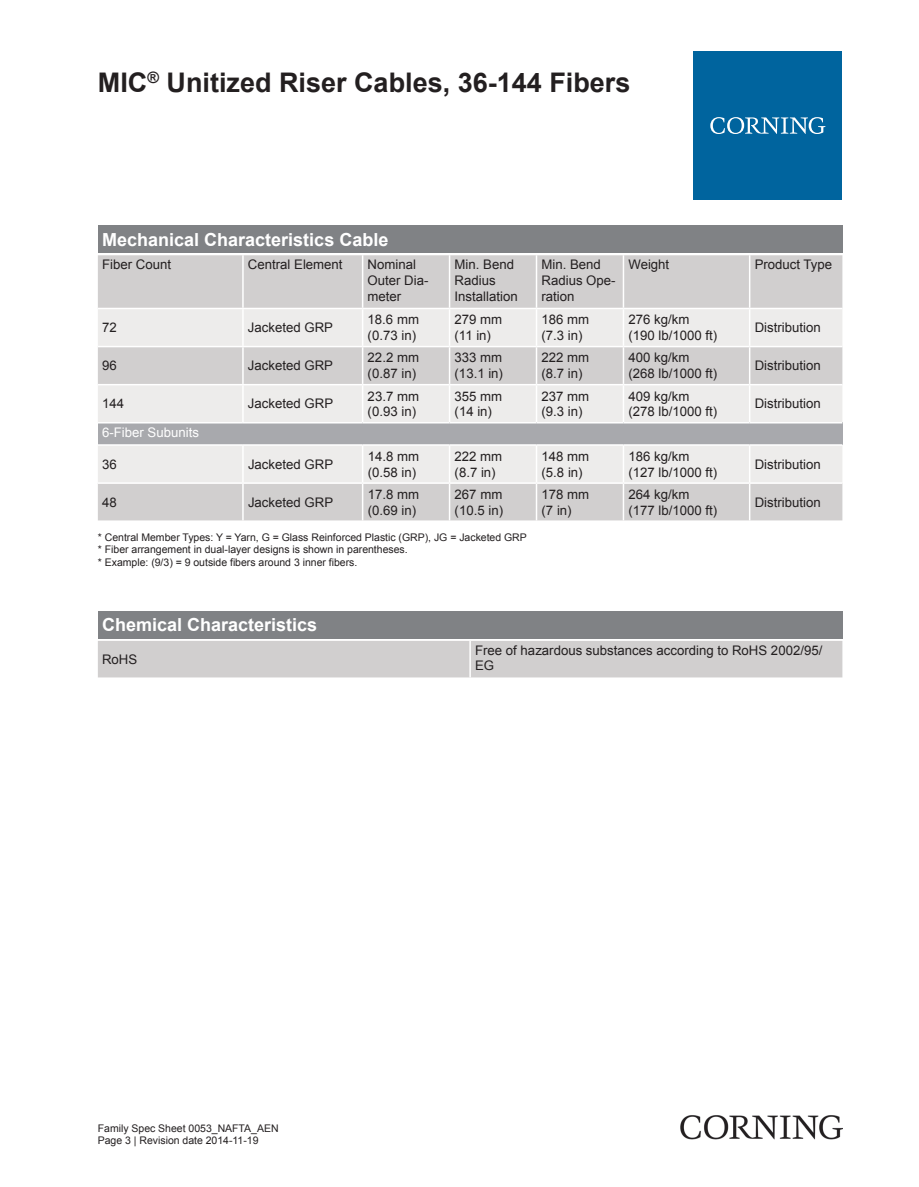
<style>
.page{position:relative;width:919px;height:1187px;background:#fff}
.page>*{position:absolute;margin:0;border:0;box-sizing:border-box;transform-origin:0 0}
.t1{font:700 27px "Arial";color:#231f20}
.t2{font:700 18px "Arial";color:#fff}
.t3{font:13.2px/15.9px "Arial";color:#231f20}
.t4{font:13.2px "Arial";color:#fff}
.t5{font:10.5px/12.6px "Arial";color:#231f20}
</style>
<div class="page">
<div style="left:98px;top:225px;width:744px;height:28px;background:#808285"></div>
<div style="left:98px;top:255px;width:744px;height:265px;background:#d1cfcf"></div>
<svg style="left:98px;top:309px;width:744px;height:173px;background:#e6e5e4"></svg>
<div style="left:98px;top:423px;width:744px;height:22px;background:#a8a9ad"></div>
<hr style="left:242px;top:255px;width:2px;height:53px;background:#fff">
<hr style="left:362px;top:255px;width:1px;height:53px;background:#fff">
<hr style="left:449px;top:255px;width:1px;height:53px;background:#fff">
<hr style="left:535px;top:255px;width:2px;height:53px;background:#fff">
<hr style="left:622px;top:255px;width:2px;height:53px;background:#fff">
<hr style="left:748px;top:255px;width:2px;height:53px;background:#fff">
<hr style="left:242px;top:309px;width:2px;height:37px;background:#fff">
<hr style="left:362px;top:309px;width:1px;height:37px;background:#fff">
<hr style="left:449px;top:309px;width:1px;height:37px;background:#fff">
<hr style="left:535px;top:309px;width:2px;height:37px;background:#fff">
<hr style="left:622px;top:309px;width:2px;height:37px;background:#fff">
<hr style="left:748px;top:309px;width:2px;height:37px;background:#fff">
<hr style="left:242px;top:347px;width:2px;height:37px;background:#fff">
<hr style="left:362px;top:347px;width:1px;height:37px;background:#fff">
<hr style="left:449px;top:347px;width:1px;height:37px;background:#fff">
<hr style="left:535px;top:347px;width:2px;height:37px;background:#fff">
<hr style="left:622px;top:347px;width:2px;height:37px;background:#fff">
<hr style="left:748px;top:347px;width:2px;height:37px;background:#fff">
<hr style="left:242px;top:385px;width:2px;height:37px;background:#fff">
<hr style="left:362px;top:385px;width:1px;height:37px;background:#fff">
<hr style="left:449px;top:385px;width:1px;height:37px;background:#fff">
<hr style="left:535px;top:385px;width:2px;height:37px;background:#fff">
<hr style="left:622px;top:385px;width:2px;height:37px;background:#fff">
<hr style="left:748px;top:385px;width:2px;height:37px;background:#fff">
<hr style="left:242px;top:445px;width:2px;height:37px;background:#fff">
<hr style="left:362px;top:445px;width:1px;height:37px;background:#fff">
<hr style="left:449px;top:445px;width:1px;height:37px;background:#fff">
<hr style="left:535px;top:445px;width:2px;height:37px;background:#fff">
<hr style="left:622px;top:445px;width:2px;height:37px;background:#fff">
<hr style="left:748px;top:445px;width:2px;height:37px;background:#fff">
<hr style="left:242px;top:484px;width:2px;height:36px;background:#fff">
<hr style="left:362px;top:484px;width:1px;height:36px;background:#fff">
<hr style="left:449px;top:484px;width:1px;height:36px;background:#fff">
<hr style="left:535px;top:484px;width:2px;height:36px;background:#fff">
<hr style="left:622px;top:484px;width:2px;height:36px;background:#fff">
<hr style="left:748px;top:484px;width:2px;height:36px;background:#fff">
<hr style="left:98px;top:308px;width:145px;height:1px;background:#fff">
<hr style="left:243px;top:308px;width:119px;height:1px;background:#fff">
<hr style="left:362px;top:308px;width:87px;height:1px;background:#fff">
<hr style="left:449px;top:308px;width:87px;height:1px;background:#fff">
<hr style="left:536px;top:308px;width:87px;height:1px;background:#fff">
<hr style="left:623px;top:308px;width:126px;height:1px;background:#fff">
<hr style="left:749px;top:308px;width:93px;height:1px;background:#fff">
<hr style="left:98px;top:346px;width:145px;height:1px;background:#fff">
<hr style="left:243px;top:346px;width:119px;height:1px;background:#fff">
<hr style="left:362px;top:346px;width:87px;height:1px;background:#fff">
<hr style="left:449px;top:346px;width:87px;height:1px;background:#fff">
<hr style="left:536px;top:346px;width:87px;height:1px;background:#fff">
<hr style="left:623px;top:346px;width:126px;height:1px;background:#fff">
<hr style="left:749px;top:346px;width:93px;height:1px;background:#fff">
<hr style="left:98px;top:384px;width:145px;height:1px;background:#fff">
<hr style="left:243px;top:384px;width:119px;height:1px;background:#fff">
<hr style="left:362px;top:384px;width:87px;height:1px;background:#fff">
<hr style="left:449px;top:384px;width:87px;height:1px;background:#fff">
<hr style="left:536px;top:384px;width:87px;height:1px;background:#fff">
<hr style="left:623px;top:384px;width:126px;height:1px;background:#fff">
<hr style="left:749px;top:384px;width:93px;height:1px;background:#fff">
<hr style="left:98px;top:422px;width:145px;height:1px;background:#fff">
<hr style="left:243px;top:422px;width:119px;height:1px;background:#fff">
<hr style="left:362px;top:422px;width:87px;height:1px;background:#fff">
<hr style="left:449px;top:422px;width:87px;height:1px;background:#fff">
<hr style="left:536px;top:422px;width:87px;height:1px;background:#fff">
<hr style="left:623px;top:422px;width:126px;height:1px;background:#fff">
<hr style="left:749px;top:422px;width:93px;height:1px;background:#fff">
<hr style="left:98px;top:444px;width:145px;height:1px;background:#fff">
<hr style="left:243px;top:444px;width:119px;height:1px;background:#fff">
<hr style="left:362px;top:444px;width:87px;height:1px;background:#fff">
<hr style="left:449px;top:444px;width:87px;height:1px;background:#fff">
<hr style="left:536px;top:444px;width:87px;height:1px;background:#fff">
<hr style="left:623px;top:444px;width:126px;height:1px;background:#fff">
<hr style="left:749px;top:444px;width:93px;height:1px;background:#fff">
<hr style="left:98px;top:482px;width:145px;height:2px;background:#fff">
<hr style="left:243px;top:482px;width:119px;height:2px;background:#fff">
<hr style="left:362px;top:482px;width:87px;height:2px;background:#fff">
<hr style="left:449px;top:482px;width:87px;height:2px;background:#fff">
<hr style="left:536px;top:482px;width:87px;height:2px;background:#fff">
<hr style="left:623px;top:482px;width:126px;height:2px;background:#fff">
<hr style="left:749px;top:482px;width:93px;height:2px;background:#fff">
<div style="left:98px;top:611px;width:744px;height:27px;background:#808285"></div>
<div style="left:98px;top:641px;width:744px;height:36px;background:#d1cfcf"></div>
<hr style="left:469px;top:640px;width:2px;height:37px;background:#fff">
<div style="left:693px;top:51px;width:149px;height:149px;background:#00649e"></div>
<svg style="left:710px;top:117px;width:115px;height:17px"></svg>
<img style="left:680px;top:1115px;width:162px;height:24px">
<h1 class="t1" style="left:98px;top:64px;width:534px">MIC<sup>®</sup> Unitized Riser Cables, 36-144 Fibers</h1>
<h2 class="t2" style="left:102px;top:227px;width:288px">Mechanical Characteristics Cable</h2>
<p class="t3" style="left:102px;top:256px;width:70px">Fiber Count</p>
<p class="t3" style="left:248px;top:256px;width:96px">Central Element</p>
<p class="t3" style="left:367px;top:256px;width:62px">Nominal<br>Outer Dia&shy;meter</p>
<p class="t3" style="left:454px;top:256px;width:65px">Min. Bend<br>Radius<br>Installation</p>
<p class="t3" style="left:541px;top:256px;width:76px">Min. Bend<br>Radius Ope&shy;ration</p>
<p class="t3" style="left:628px;top:256px;width:42px">Weight</p>
<p class="t3" style="left:754px;top:256px;width:79px">Product Type</p>
<p class="t3" style="left:102px;top:320px;width:16px">72</p>
<p class="t3" style="left:248px;top:320px;width:87px">Jacketed GRP</p>
<p class="t3" style="left:367px;top:312px;width:53px">18.6 mm (0.73 in)</p>
<p class="t3" style="left:454px;top:312px;width:49px">279 mm (11 in)</p>
<p class="t3" style="left:541px;top:312px;width:49px">186 mm (7.3 in)</p>
<p class="t3" style="left:628px;top:312px;width:90px">276 kg/km (190 lb/1000 ft)</p>
<p class="t3" style="left:754px;top:320px;width:68px">Distribution</p>
<p class="t3" style="left:102px;top:358px;width:16px">96</p>
<p class="t3" style="left:248px;top:358px;width:87px">Jacketed GRP</p>
<p class="t3" style="left:367px;top:350px;width:53px">22.2 mm (0.87 in)</p>
<p class="t3" style="left:454px;top:350px;width:50px">333 mm (13.1 in)</p>
<p class="t3" style="left:541px;top:350px;width:49px">222 mm (8.7 in)</p>
<p class="t3" style="left:628px;top:350px;width:90px">400 kg/km (268 lb/1000 ft)</p>
<p class="t3" style="left:754px;top:358px;width:68px">Distribution</p>
<p class="t3" style="left:102px;top:396px;width:24px">144</p>
<p class="t3" style="left:248px;top:396px;width:87px">Jacketed GRP</p>
<p class="t3" style="left:367px;top:388px;width:53px">23.7 mm (0.93 in)</p>
<p class="t3" style="left:454px;top:388px;width:49px">355 mm (14 in)</p>
<p class="t3" style="left:541px;top:388px;width:49px">237 mm (9.3 in)</p>
<p class="t3" style="left:628px;top:388px;width:90px">409 kg/km (278 lb/1000 ft)</p>
<p class="t3" style="left:754px;top:396px;width:68px">Distribution</p>
<p class="t4" style="left:102px;top:424px;width:98px">6-Fiber Subunits</p>
<p class="t3" style="left:102px;top:456px;width:16px">36</p>
<p class="t3" style="left:248px;top:456px;width:87px">Jacketed GRP</p>
<p class="t3" style="left:367px;top:448px;width:53px">14.8 mm (0.58 in)</p>
<p class="t3" style="left:454px;top:448px;width:49px">222 mm (8.7 in)</p>
<p class="t3" style="left:541px;top:448px;width:49px">148 mm (5.8 in)</p>
<p class="t3" style="left:628px;top:448px;width:90px">186 kg/km (127 lb/1000 ft)</p>
<p class="t3" style="left:754px;top:456px;width:68px">Distribution</p>
<p class="t3" style="left:102px;top:494px;width:16px">48</p>
<p class="t3" style="left:248px;top:494px;width:87px">Jacketed GRP</p>
<p class="t3" style="left:367px;top:486px;width:53px">17.8 mm (0.69 in)</p>
<p class="t3" style="left:454px;top:486px;width:50px">267 mm (10.5 in)</p>
<p class="t3" style="left:541px;top:486px;width:49px">178 mm (7 in)</p>
<p class="t3" style="left:628px;top:486px;width:90px">264 kg/km (177 lb/1000 ft)</p>
<p class="t3" style="left:754px;top:494px;width:68px">Distribution</p>
<p class="t5" style="left:98px;top:530px;width:430px">* Central Member Types: Y = Yarn, G = Glass Reinforced Plastic (GRP), JG = Jacketed GRP * Fiber arrangement in dual-layer designs is shown in parentheses.<br>* Example: (9/3) = 9 outside fibers around 3 inner fibers.</p>
<h2 class="t2" style="left:102px;top:613px;width:217px">Chemical Characteristics</h2>
<p class="t3" style="left:102px;top:651px;width:37px">RoHS</p>
<p class="t3" style="left:475px;top:642px;width:349px">Free of hazardous substances according to RoHS 2002/95/<br>EG</p>
<p class="t5" style="left:98px;top:1121px;width:182px">Family Spec Sheet 0053_NAFTA_AEN<br>Page 3 | Revision date 2014-11-19</p>
</div>
